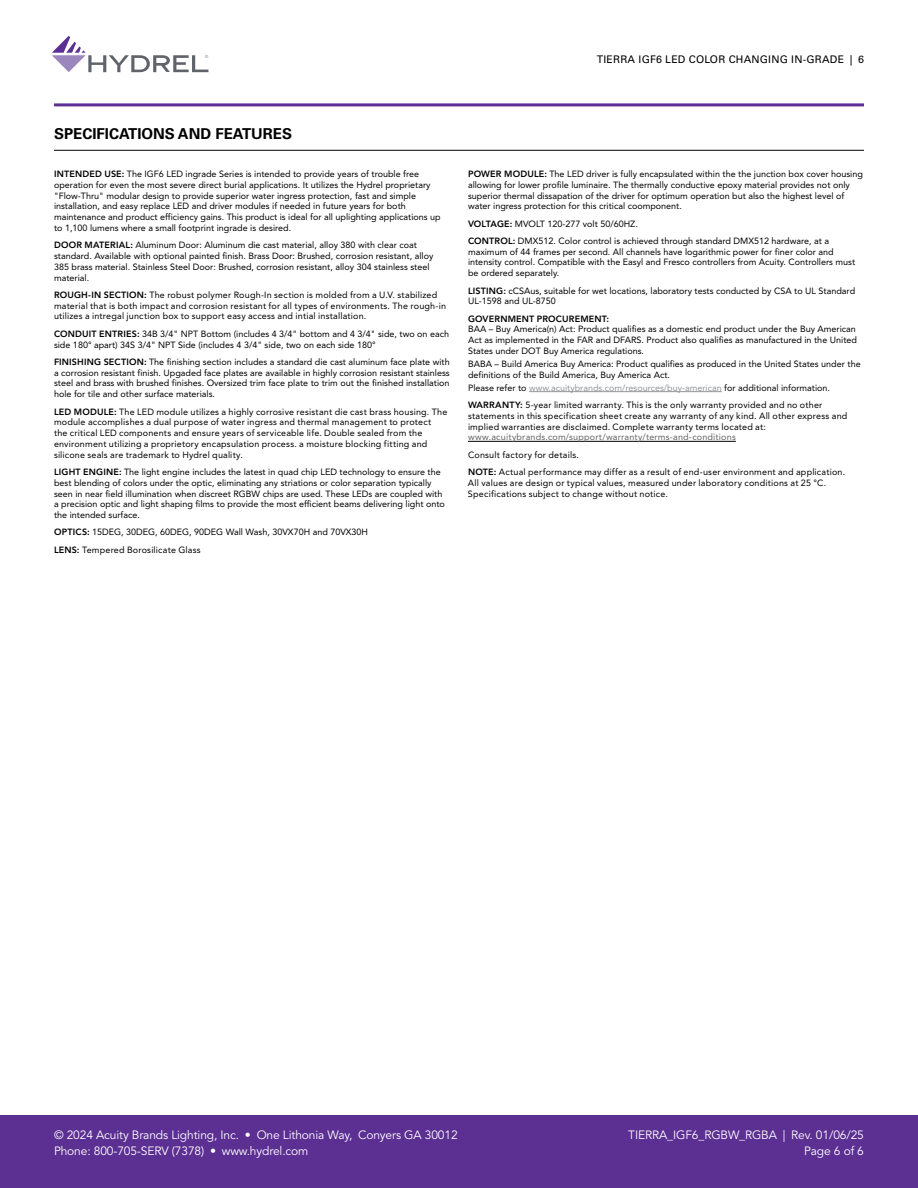
<style>
.page{position:relative;width:918px;height:1188px;background:#fff}
.page>*{position:absolute;margin:0;border:0;box-sizing:border-box;transform-origin:0 0}
.t1{font:700 15px "Univers LT Std";color:#000}
.t2{font:12px/16.5px "Avenir LT Std";letter-spacing:-.01em;color:#fff;text-align:right}
.t3{font:10.5px "Univers LT Std";letter-spacing:.02em;color:#000}
.t4{font:9px/10.8px "Avenir LT Std";color:#000}
.t5{font:9px/10.8px "Avenir LT Std";letter-spacing:.02em;color:#000}
.t6{font:9px "Avenir LT Std";letter-spacing:.02em;color:#636466}
.t7{font:800 9px "Avenir LT Std";letter-spacing:.02em;color:#000}
.t8{font:300 4.35px "DIN";color:#5f636a}
.s1{font-weight:800}
.s2{color:#939598}
</style>
<div class="page">
<svg style="left:52px;top:36px;width:156px;height:36px"></svg>
<hr style="left:54px;top:103px;width:810px;height:3px;background:#5c2f92">
<div style="left:0;top:1115px;width:918px;height:73px;background:#5c2f92"></div>
<hr style="left:54px;top:150px;width:810px;height:1px;background:#000">
<hr style="left:529px;top:391px;width:193px;height:1px;background:#939598">
<hr style="left:468px;top:441px;width:268px;height:1px;background:#000">
<p class="t8" style="left:205px;top:54px;width:5px">®</p>
<p class="t3" style="left:597px;top:53px;width:269px">TIERRA IGF6 LED COLOR CHANGING IN-GRADE | 6</p>
<h1 class="t1" style="left:54px;top:125px;width:240px">SPECIFICATIONS AND FEATURES</h1>
<p class="t4" style="left:54px;top:168px;width:388px"><span class="s1">INTENDED USE:</span> The IGF6 LED ingrade Series is intended to provide years of trouble free operation for even the most severe direct burial applications. It utilizes the Hydrel proprietary "Flow-Thru" modular design to provide superior water ingress protection, fast and simple installation, and easy replace LED and driver modules if needed in future years for both maintenance and product efficiency gains. This product is ideal for all uplighting applications up to 1,100 lumens where a small footprint ingrade is desired.</p>
<p class="t4" style="left:54px;top:240px;width:381px"><span class="s1">DOOR MATERIAL:</span> Aluminum Door: Aluminum die cast material, alloy 380 with clear coat standard. Available with optional painted finish. Brass Door: Brushed, corrosion resistant, alloy 385 brass material. Stainless Steel Door: Brushed, corrosion resistant, alloy 304 stainless steel material.</p>
<p class="t5" style="left:54px;top:289px;width:394px"><span class="s1">ROUGH-IN SECTION:</span> The robust polymer Rough-In section is molded from a U.V. stabilized material that is both impact and corrosion resistant for all types of environments. The rough-in utilizes a intregal junction box to support easy access and intial installation.</p>
<p class="t4" style="left:54px;top:328px;width:397px"><span class="s1">CONDUIT ENTRIES:</span> 34B 3/4" NPT Bottom (includes 4 3/4" bottom and 4 3/4" side, two on each side 180° apart) 34S 3/4" NPT Side (includes 4 3/4" side, two on each side 180°</p>
<p class="t4" style="left:54px;top:356px;width:397px;text-align:justify"><span class="s1">FINISHING SECTION:</span> The finishing section includes a standard die cast aluminum face plate with a corrosion resistant finish. Upgaded face plates are available in highly corrosion resistant stainless steel and brass with brushed finishes. Oversized trim face plate to trim out the finished installation hole for tile and other surface materials.</p>
<p class="t5" style="left:54px;top:406px;width:395px"><span class="s1">LED MODULE:</span> The LED module utilizes a highly corrosive resistant die cast brass housing. The module accomplishes a dual purpose of water ingress and thermal management to protect<br>the critical LED components and ensure years of serviceable life. Double sealed from the environment utilizing a proprietory encapsulation process. a moisture blocking fitting and silicone seals are trademark to Hydrel quality.</p>
<p class="t4" style="left:54px;top:467px;width:392px"><span class="s1">LIGHT ENGINE:</span> The light engine includes the latest in quad chip LED technology to ensure the best blending of colors under the optic, eliminating any striations or color separation typically seen in near field illumination when discreet RGBW chips are used. These LEDs are coupled with a precision optic and light shaping films to provide the most efficient beams delivering light onto the intended surface.</p>
<p class="t4" style="left:54px;top:524px;width:316px;line-height:17.2px"><span class="s1">OPTICS:</span> 15DEG, 30DEG, 60DEG, 90DEG Wall Wash, 30VX70H and 70VX30H<br><span class="s1">LENS:</span> Tempered Borosilicate Glass</p>
<p class="t4" style="left:468px;top:168px;width:396px"><span class="s1">POWER MODULE:</span> The LED driver is fully encapsulated within the the junction box cover housing allowing for lower profile luminaire. The thermally conductive epoxy material provides not only superior thermal dissapation of the driver for optimum operation but also the highest level of water ingress protection for this critical coomponent.</p>
<p class="t4" style="left:468px;top:215px;width:363px;line-height:17.2px"><span class="s1">VOLTAGE:</span> MVOLT 120-277 volt 50/60HZ.<br><span class="s1">CONTROL:</span> DMX512. Color control is achieved through standard DMX512 hardware, at a</p>
<p class="t4" style="left:468px;top:246px;width:389px">maximum of 44 frames per second. All channels have logarithmic power for finer color and intensity control. Compatible with the Easyl and Fresco controllers from Acuity. Controllers must be ordered separately.</p>
<p class="t4" style="left:468px;top:285px;width:389px"><span class="s1">LISTING:</span> cCSAus, suitable for wet locations, laboratory tests conducted by CSA to UL Standard<br>UL-1598 and UL-8750</p>
<p class="t7" style="left:468px;top:313px;width:143px">GOVERNMENT PROCUREMENT:</p>
<p class="t4" style="left:468px;top:324px;width:391px">BAA – Buy America(n) Act: Product qualifies as a domestic end product under the Buy American<br>Act as implemented in the FAR and DFARS. Product also qualifies as manufactured in the United<br>States under DOT Buy America regulations.</p>
<p class="t4" style="left:468px;top:359px;width:394px">BABA – Build America Buy America: Product qualifies as produced in the United States under the definitions of the Build America, Buy America Act.</p>
<p class="t4" style="left:468px;top:379px;width:364px;line-height:17.2px">Please refer to <span class="s2">www.acuitybrands.com/resources/buy-american</span> for additional information.<br><span class="s1">WARRANTY:</span> 5-year limited warranty. This is the only warranty provided and no other</p>
<p class="t5" style="left:468px;top:410px;width:381px">statements in this specification sheet create any warranty of any kind. All other express and implied warranties are disclaimed. Complete warranty terms located at:</p>
<p class="t6" style="left:468px;top:432px;width:269px">www.acuitybrands.com/support/warranty/terms-and-conditions</p>
<p class="t5" style="left:468px;top:446px;width:379px;line-height:17.2px">Consult factory for details.<br><span class="s1">NOTE:</span> Actual performance may differ as a result of end-user environment and application.</p>
<p class="t5" style="left:468px;top:477px;width:360px">All values are design or typical values, measured under laboratory conditions at 25 °C.<br>Specifications subject to change without notice.</p>
<h2 class="t2" style="left:54px;top:1127px;width:405px;text-align:left">© 2024 Acuity Brands Lighting, Inc. • One Lithonia Way, Conyers GA 30012<br>Phone: 800-705-SERV (7378) • www.hydrel.com</h2>
<h2 class="t2" style="left:628px;top:1127px;width:237px">TIERRA_IGF6_RGBW_RGBA | Rev. 01/06/25<br>Page 6 of 6</h2>
</div>
